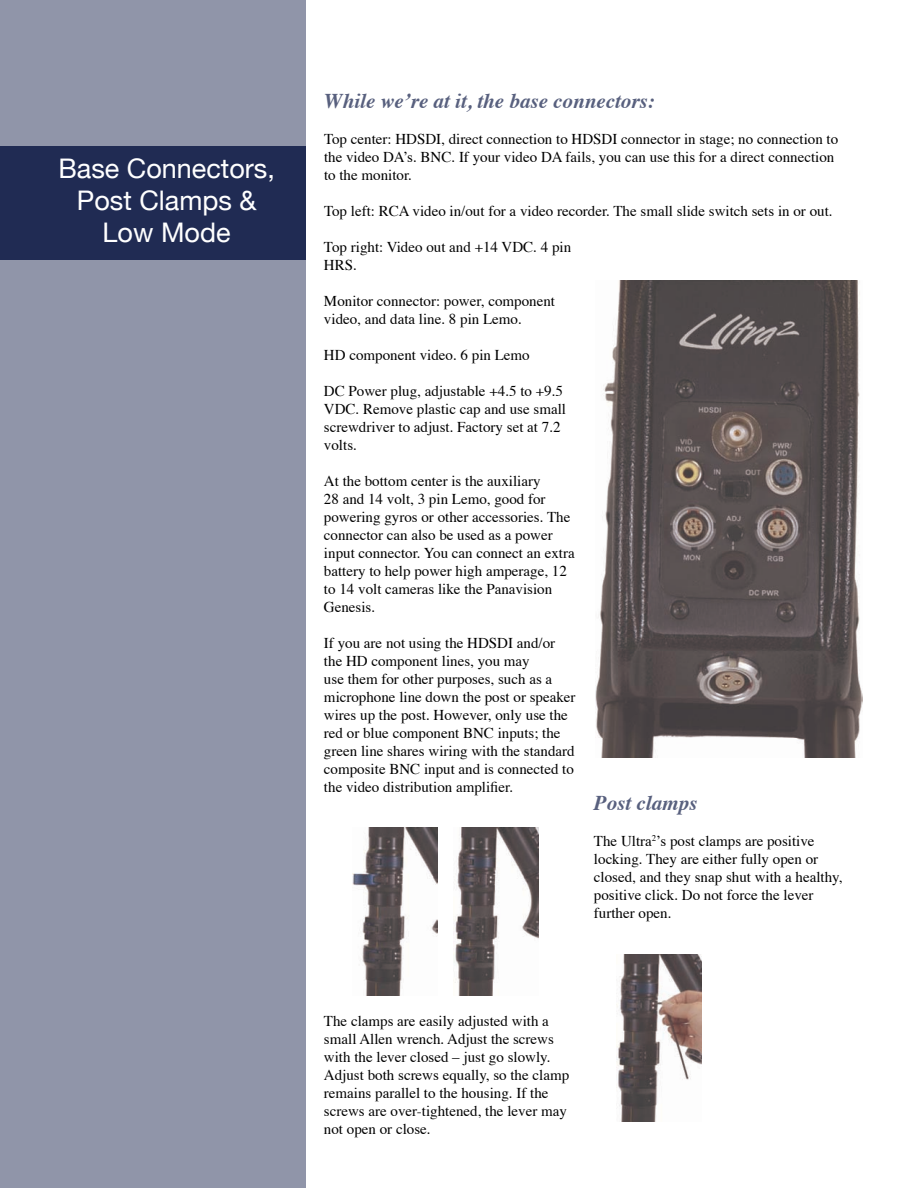
<style>
.page{position:relative;width:918px;height:1188px;background:#fff}
.page>*{position:absolute;margin:0;border:0;box-sizing:border-box;transform-origin:0 0}
.t1{font:27px/32.4px "Helvetica Neue";color:#fff;text-align:center}
.t2{font:italic 700 21px "Times";color:#58607e}
.t3{font:15px/18px "Times";color:#000}
</style>
<div class="page">
<div style="left:0;top:0;width:306px;height:1188px;background:#9095a9"></div>
<img style="left:352px;top:828px;width:86px;height:168px">
<div style="left:0;top:146px;width:306px;height:114px;background:#202b53"></div>
<img style="left:596px;top:280px;width:266px;height:478px">
<img style="left:454px;top:828px;width:85px;height:168px">
<img style="left:617px;top:954px;width:85px;height:168px">
<h1 class="t1" style="left:58px;top:151px;width:218px">Base Connectors,<br>Post Clamps &amp;<br>Low Mode</h1>
<h2 class="t2" style="left:324px;top:81px;width:332px">While we’re at it, the base connectors:</h2>
<p class="t3" style="left:324px;top:129px;width:516px">Top center: HDSDI, direct connection to HDSDI connector in stage; no connection to the video DA’s. BNC. If your video DA fails, you can use this for a direct connection to the monitor.</p>
<p class="t3" style="left:324px;top:201px;width:510px">Top left: RCA video in/out for a video recorder. The small slide switch sets in or out.</p>
<p class="t3" style="left:324px;top:237px;width:249px">Top right: Video out and +14 VDC. 4 pin<br>HRS.</p>
<p class="t3" style="left:324px;top:291px;width:233px">Monitor connector: power, component video, and data line. 8 pin Lemo.</p>
<p class="t3" style="left:324px;top:345px;width:207px">HD component video. 6 pin Lemo</p>
<p class="t3" style="left:324px;top:381px;width:244px">DC Power plug, adjustable +4.5 to +9.5<br>VDC. Remove plastic cap and use small screwdriver to adjust. Factory set at 7.2 volts.</p>
<p class="t3" style="left:324px;top:471px;width:252px">At the bottom center is the auxiliary<br>28 and 14 volt, 3 pin Lemo, good for powering gyros or other accessories. The connector can also be used as a power input connector. You can connect an extra battery to help power high amperage, 12 to 14 volt cameras like the Panavision Genesis.</p>
<p class="t3" style="left:324px;top:633px;width:253px">If you are not using the HDSDI and/or the HD component lines, you may<br>use them for other purposes, such as a microphone line down the post or speaker wires up the post. However, only use the red or blue component BNC inputs; the green line shares wiring with the standard composite BNC input and is connected to the video distribution amplifier.</p>
<h2 class="t2" style="left:594px;top:783px;width:105px">Post clamps</h2>
<p class="t3" style="left:594px;top:831px;width:250px">The Ultra<sup>2</sup>’s post clamps are positive locking. They are either fully open or closed, and they snap shut with a healthy, positive click. Do not force the lever further open.</p>
<p class="t3" style="left:324px;top:1011px;width:247px">The clamps are easily adjusted with a small Allen wrench. Adjust the screws with the lever closed – just go slowly.<br>Adjust both screws equally, so the clamp remains parallel to the housing. If the screws are over-tightened, the lever may not open or close.</p>
</div>
